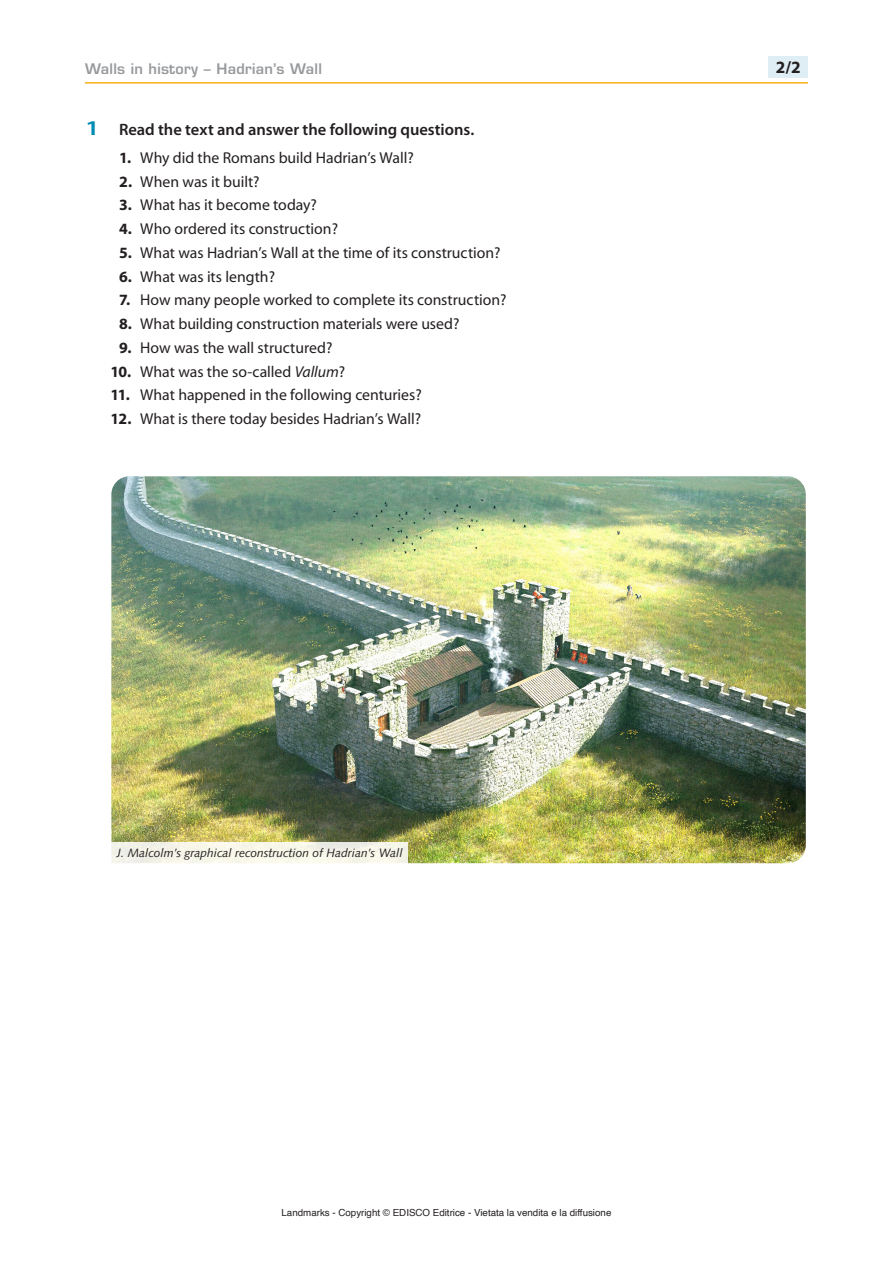
<style>
.page{position:relative;width:893px;height:1263px;background:#fff}
.page>*{position:absolute;margin:0;border:0;box-sizing:border-box;transform-origin:0 0}
.t1{font:700 17.25px "Myriad Pro";color:#231f20}
.t2{font:600 16.5px "Myriad Pro";color:#231f20}
.t3{font:15.75px "Myriad";color:#231f20}
.t4{font:600 14.25px "Eurostile LT Std";letter-spacing:.02em;color:#97999c}
.t5{font:italic 12px "Syntax";color:#231f20}
.t6{font:9.75px "Helvetica";color:#231f20}
.s1{font-size:21px;color:#008cb5}
.s2{font-weight:700}
.s3{font-style:italic}
</style>
<div class="page">
<hr style="left:85px;top:82px;width:723px;height:2px;background:#faaf18">
<div style="left:768px;top:57px;width:40px;height:21px;background:#dfeef4"></div>
<img style="left:111px;top:476px;width:695px;height:387px">
<div style="left:111px;top:842px;width:297px;height:21px;background:#f6f6e9"></div>
<p class="t4" style="left:85px;top:60px;width:239px">Walls in history – Hadrian’s Wall</p>
<p class="t2" style="left:85px;top:120px;width:391px"><span class="s1">1</span> Read the text and answer the following questions.</p>
<p class="t3" style="left:119px;top:150px;width:296px"><span class="s2">1.</span> Why did the Romans build Hadrian’s Wall?</p>
<p class="t3" style="left:119px;top:173px;width:142px"><span class="s2">2.</span> When was it built?</p>
<p class="t3" style="left:119px;top:197px;width:199px"><span class="s2">3.</span> What has it become today?</p>
<p class="t3" style="left:119px;top:221px;width:221px"><span class="s2">4.</span> Who ordered its construction?</p>
<p class="t3" style="left:119px;top:245px;width:383px"><span class="s2">5.</span> What was Hadrian’s Wall at the time of its construction?</p>
<p class="t3" style="left:119px;top:268px;width:158px"><span class="s2">6.</span> What was its length?</p>
<p class="t3" style="left:119px;top:292px;width:389px"><span class="s2">7.</span> How many people worked to complete its construction?</p>
<p class="t3" style="left:119px;top:316px;width:342px"><span class="s2">8.</span> What building construction materials were used?</p>
<p class="t3" style="left:119px;top:340px;width:215px"><span class="s2">9.</span> How was the wall structured?</p>
<p class="t3" style="left:111px;top:363px;width:236px"><span class="s2">10.</span> What was the so-called <span class="s3">Vallum</span>?</p>
<p class="t3" style="left:110px;top:387px;width:313px"><span class="s2">11.</span> What happened in the following centuries?</p>
<p class="t3" style="left:110px;top:411px;width:312px"><span class="s2">12.</span> What is there today besides Hadrian’s Wall?</p>
<p class="t1" style="left:776px;top:56px;width:26px">2/2</p>
<p class="t5" style="left:117px;top:846px;width:288px">J. Malcolm’s graphical reconstruction of Hadrian’s Wall</p>
<p class="t6" style="left:282px;top:1205px;width:331px">Landmarks - Copyright © EDISCO Editrice - Vietata la vendita e la diffusione</p>
</div>
